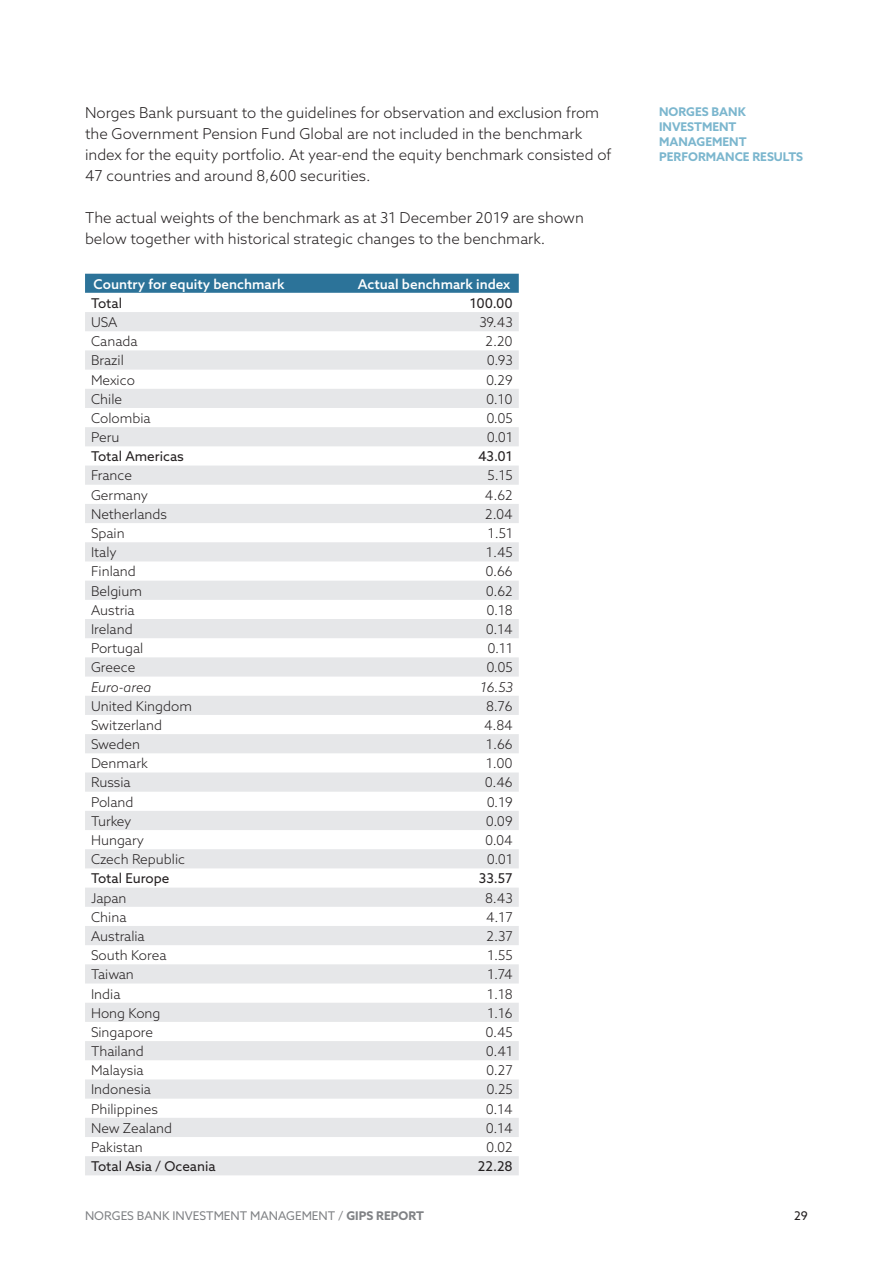
<style>
.page{position:relative;width:893px;height:1263px;background:#fff}
.page>*{position:absolute;margin:0;border:0;box-sizing:border-box;transform-origin:0 0}
.t1{font:300 15px/21px "Azo Sans";color:#231f20}
.t2{font:300 13.5px "Azo Sans";color:#231f20}
.t3{font:13.5px "Azo Sans";color:#231f20}
.t4{font:500 13.5px "Azo Sans";color:#fff}
.t5{font:italic 300 13.5px "Azo Sans";color:#231f20}
.t6{font:700 12px/15px "Azo Sans";color:#7bb6ce}
.t7{font:12px "Azo Sans";color:#808285}
.t8{font:12px "Azo Sans";color:#231f20}
.s1{font-weight:700}
</style>
<div class="page">
<div style="left:85px;top:274px;width:434px;height:19px;background:#2c7399"></div>
<svg style="left:85px;top:312px;width:434px;height:863px;fill:#ededef"></svg>
<p class="t1" style="left:85px;top:102px;width:528px">Norges Bank pursuant to the guidelines for observation and exclusion from the Government Pension Fund Global are not included in the benchmark index for the equity portfolio. At year-end the equity benchmark consisted of 47 countries and around 8,600 securities.</p>
<p class="t1" style="left:85px;top:207px;width:500px">The actual weights of the benchmark as at 31 December 2019 are shown below together with historical strategic changes to the benchmark.</p>
<p class="t4" style="left:94px;top:275px;width:192px">Country for equity benchmark</p>
<p class="t4" style="left:358px;top:275px;width:154px">Actual benchmark index</p>
<p class="t3" style="left:91px;top:294px;width:33px">Total</p>
<p class="t3" style="left:470px;top:294px;width:45px">100.00</p>
<p class="t2" style="left:91px;top:313px;width:28px">USA</p>
<p class="t2" style="left:479px;top:313px;width:35px">39.43</p>
<p class="t2" style="left:91px;top:333px;width:48px">Canada</p>
<p class="t2" style="left:486px;top:333px;width:29px">2.20</p>
<p class="t2" style="left:91px;top:352px;width:34px">Brazil</p>
<p class="t2" style="left:487px;top:352px;width:27px">0.93</p>
<p class="t2" style="left:91px;top:371px;width:45px">Mexico</p>
<p class="t2" style="left:486px;top:371px;width:28px">0.29</p>
<p class="t2" style="left:91px;top:390px;width:33px">Chile</p>
<p class="t2" style="left:486px;top:390px;width:28px">0.10</p>
<p class="t2" style="left:91px;top:409px;width:61px">Colombia</p>
<p class="t2" style="left:486px;top:409px;width:28px">0.05</p>
<p class="t2" style="left:91px;top:428px;width:30px">Peru</p>
<p class="t2" style="left:487px;top:428px;width:27px">0.01</p>
<p class="t3" style="left:91px;top:448px;width:94px">Total Americas</p>
<p class="t3" style="left:478px;top:448px;width:36px">43.01</p>
<p class="t2" style="left:91px;top:467px;width:43px">France</p>
<p class="t2" style="left:487px;top:467px;width:27px">5.15</p>
<p class="t2" style="left:91px;top:486px;width:59px">Germany</p>
<p class="t2" style="left:485px;top:486px;width:29px">4.62</p>
<p class="t2" style="left:91px;top:505px;width:78px">Netherlands</p>
<p class="t2" style="left:485px;top:505px;width:29px">2.04</p>
<p class="t2" style="left:91px;top:524px;width:35px">Spain</p>
<p class="t2" style="left:488px;top:524px;width:26px">1.51</p>
<p class="t2" style="left:91px;top:544px;width:27px">Italy</p>
<p class="t2" style="left:486px;top:544px;width:28px">1.45</p>
<p class="t2" style="left:91px;top:563px;width:46px">Finland</p>
<p class="t2" style="left:485px;top:563px;width:29px">0.66</p>
<p class="t2" style="left:91px;top:582px;width:53px">Belgium</p>
<p class="t2" style="left:486px;top:582px;width:28px">0.62</p>
<p class="t2" style="left:91px;top:601px;width:45px">Austria</p>
<p class="t2" style="left:486px;top:601px;width:28px">0.18</p>
<p class="t2" style="left:91px;top:620px;width:43px">Ireland</p>
<p class="t2" style="left:486px;top:620px;width:28px">0.14</p>
<p class="t2" style="left:91px;top:639px;width:54px">Portugal</p>
<p class="t2" style="left:488px;top:639px;width:27px">0.11</p>
<p class="t2" style="left:91px;top:659px;width:46px">Greece</p>
<p class="t2" style="left:486px;top:659px;width:28px">0.05</p>
<p class="t5" style="left:91px;top:678px;width:62px">Euro-area</p>
<p class="t5" style="left:480px;top:678px;width:34px">16.53</p>
<p class="t2" style="left:91px;top:697px;width:102px">United Kingdom</p>
<p class="t2" style="left:486px;top:697px;width:28px">8.76</p>
<p class="t2" style="left:91px;top:716px;width:72px">Switzerland</p>
<p class="t2" style="left:484px;top:716px;width:30px">4.84</p>
<p class="t2" style="left:91px;top:735px;width:51px">Sweden</p>
<p class="t2" style="left:486px;top:735px;width:28px">1.66</p>
<p class="t2" style="left:91px;top:755px;width:58px">Denmark</p>
<p class="t2" style="left:486px;top:755px;width:28px">1.00</p>
<p class="t2" style="left:91px;top:774px;width:41px">Russia</p>
<p class="t2" style="left:485px;top:774px;width:29px">0.46</p>
<p class="t2" style="left:91px;top:793px;width:44px">Poland</p>
<p class="t2" style="left:487px;top:793px;width:28px">0.19</p>
<p class="t2" style="left:91px;top:812px;width:42px">Turkey</p>
<p class="t2" style="left:486px;top:812px;width:28px">0.09</p>
<p class="t2" style="left:91px;top:831px;width:55px">Hungary</p>
<p class="t2" style="left:485px;top:831px;width:29px">0.04</p>
<p class="t2" style="left:91px;top:850px;width:96px">Czech Republic</p>
<p class="t2" style="left:487px;top:850px;width:27px">0.01</p>
<p class="t3" style="left:91px;top:870px;width:80px">Total Europe</p>
<p class="t3" style="left:479px;top:870px;width:35px">33.57</p>
<p class="t2" style="left:91px;top:889px;width:37px">Japan</p>
<p class="t2" style="left:485px;top:889px;width:29px">8.43</p>
<p class="t2" style="left:91px;top:908px;width:37px">China</p>
<p class="t2" style="left:486px;top:908px;width:28px">4.17</p>
<p class="t2" style="left:91px;top:927px;width:55px">Australia</p>
<p class="t2" style="left:486px;top:927px;width:28px">2.37</p>
<p class="t2" style="left:91px;top:946px;width:77px">South Korea</p>
<p class="t2" style="left:487px;top:946px;width:27px">1.55</p>
<p class="t2" style="left:91px;top:966px;width:44px">Taiwan</p>
<p class="t2" style="left:487px;top:966px;width:27px">1.74</p>
<p class="t2" style="left:91px;top:985px;width:31px">India</p>
<p class="t2" style="left:487px;top:985px;width:27px">1.18</p>
<p class="t2" style="left:91px;top:1004px;width:71px">Hong Kong</p>
<p class="t2" style="left:487px;top:1004px;width:27px">1.16</p>
<p class="t2" style="left:91px;top:1023px;width:64px">Singapore</p>
<p class="t2" style="left:485px;top:1023px;width:29px">0.45</p>
<p class="t2" style="left:91px;top:1042px;width:54px">Thailand</p>
<p class="t2" style="left:486px;top:1042px;width:28px">0.41</p>
<p class="t2" style="left:91px;top:1062px;width:54px">Malaysia</p>
<p class="t2" style="left:486px;top:1062px;width:28px">0.27</p>
<p class="t2" style="left:91px;top:1081px;width:61px">Indonesia</p>
<p class="t2" style="left:486px;top:1081px;width:28px">0.25</p>
<p class="t2" style="left:91px;top:1100px;width:69px">Philippines</p>
<p class="t2" style="left:486px;top:1100px;width:28px">0.14</p>
<p class="t2" style="left:91px;top:1119px;width:83px">New Zealand</p>
<p class="t2" style="left:486px;top:1119px;width:28px">0.14</p>
<p class="t2" style="left:91px;top:1138px;width:53px">Pakistan</p>
<p class="t2" style="left:486px;top:1138px;width:28px">0.02</p>
<p class="t3" style="left:91px;top:1157px;width:126px">Total Asia / Oceania</p>
<p class="t3" style="left:478px;top:1157px;width:36px">22.28</p>
<p class="t7" style="left:85px;top:1208px;width:340px">NORGES BANK INVESTMENT MANAGEMENT / <span class="s1">GIPS REPORT</span></p>
<p class="t6" style="left:659px;top:104px;width:146px">NORGES BANK<br>INVESTMENT<br>MANAGEMENT<br>PERFORMANCE RESULTS</p>
<p class="t8" style="left:794px;top:1208px;width:15px">29</p>
</div>
